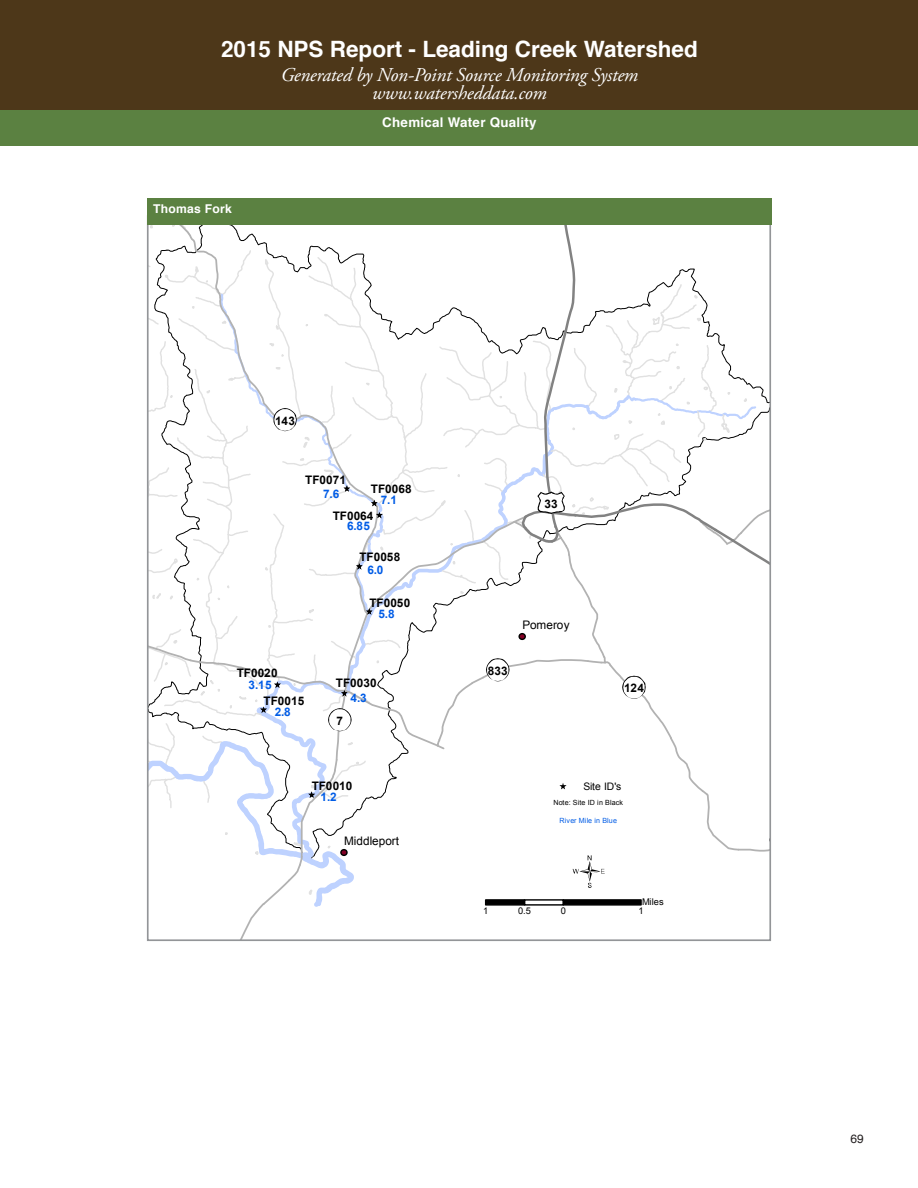
<style>
.page{position:relative;width:918px;height:1188px;background:#fff}
.page>*{position:absolute;margin:0;border:0;box-sizing:border-box;transform-origin:0 0}
.t1{font:700 22.5px "Helvetica";color:#fff}
.t2{font:italic 19.5px "Adobe Garamond Pro";letter-spacing:-.01em;color:#fff}
.t3{font:700 13.35px "Helvetica";letter-spacing:.02em;color:#fff}
.t4{font:700 12.15px "Helvetica";letter-spacing:.02em;color:#fff}
.t5{font:12px "Helvetica";color:#231f20}
.t6{font:700 11.7px "Arial";letter-spacing:-.005em;color:#000}
.t7{font:700 11.7px "Arial";color:#005ce6}
.t8{font:11.7px "Arial";color:#000}
.t9{font:10.35px "Arial";letter-spacing:-.005em;color:#000}
.t10{font:9.3px "Arial";letter-spacing:.01em;color:#000}
.t11{font:7.2px "Arial";letter-spacing:.02em;color:#000}
.t12{font:7.2px "Arial";letter-spacing:.015em;color:#005ce6}
</style>
<div class="page">
<div style="left:0;top:110px;width:918px;height:36px;background:#5b8141"></div>
<div style="left:0;top:0;width:918px;height:110px;background:#4d3719"></div>
<svg style="left:150px;top:225px;width:618px;height:713px"></svg>
<div style="left:147px;top:198px;width:624px;height:27px;background:#5b8141"></div>
<p class="t1" style="left:221px;top:31px;width:478px">2015 NPS Report - Leading Creek Watershed</p>
<p class="t2" style="left:281px;top:64px;width:359px">Generated by Non-Point Source Monitoring System</p>
<p class="t2" style="left:372px;top:82px;width:176px">www.watersheddata.com</p>
<p class="t3" style="left:382px;top:111px;width:156px">Chemical Water Quality</p>
<p class="t4" style="left:153px;top:199px;width:80px">Thomas Fork</p>
<p class="t6" style="left:275px;top:413px;width:21px">143</p>
<p class="t6" style="left:237px;top:665px;width:42px">TF0020</p>
<p class="t7" style="left:249px;top:677px;width:24px">3.15</p>
<p class="t6" style="left:305px;top:472px;width:42px">TF0071</p>
<p class="t7" style="left:323px;top:486px;width:18px">7.6</p>
<p class="t6" style="left:371px;top:481px;width:42px">TF0068</p>
<p class="t7" style="left:381px;top:492px;width:18px">7.1</p>
<p class="t6" style="left:333px;top:508px;width:42px">TF0064</p>
<p class="t6" style="left:359px;top:549px;width:42px">TF0058</p>
<p class="t7" style="left:347px;top:518px;width:24px">6.85</p>
<p class="t7" style="left:367px;top:562px;width:18px">6.0</p>
<p class="t6" style="left:369px;top:595px;width:42px">TF0050</p>
<p class="t7" style="left:378px;top:606px;width:18px">5.8</p>
<p class="t6" style="left:336px;top:675px;width:42px">TF0030</p>
<p class="t6" style="left:264px;top:693px;width:42px">TF0015</p>
<p class="t7" style="left:275px;top:704px;width:18px">2.8</p>
<p class="t6" style="left:337px;top:713px;width:8px">7</p>
<p class="t7" style="left:351px;top:690px;width:18px">4.3</p>
<p class="t6" style="left:312px;top:778px;width:42px">TF0010</p>
<p class="t7" style="left:321px;top:789px;width:18px">1.2</p>
<p class="t8" style="left:344px;top:833px;width:56px">Middleport</p>
<p class="t6" style="left:545px;top:496px;width:14px">33</p>
<p class="t6" style="left:488px;top:663px;width:21px">833</p>
<p class="t8" style="left:522px;top:617px;width:49px">Pomeroy</p>
<p class="t6" style="left:624px;top:681px;width:21px">124</p>
<p class="t9" style="left:583px;top:780px;width:39px">Site ID's</p>
<p class="t11" style="left:553px;top:798px;width:71px">Note: Site ID in Black</p>
<p class="t12" style="left:560px;top:815px;width:59px">River Mile in Blue</p>
<p class="t10" style="left:642px;top:896px;width:23px">Miles</p>
<p class="t10" style="left:483px;top:905px;width:7px">1</p>
<p class="t10" style="left:518px;top:905px;width:14px">0.5</p>
<p class="t10" style="left:561px;top:905px;width:7px">0</p>
<p class="t10" style="left:639px;top:905px;width:7px">1</p>
<p class="t5" style="left:850px;top:1130px;width:15px">69</p>
</div>
